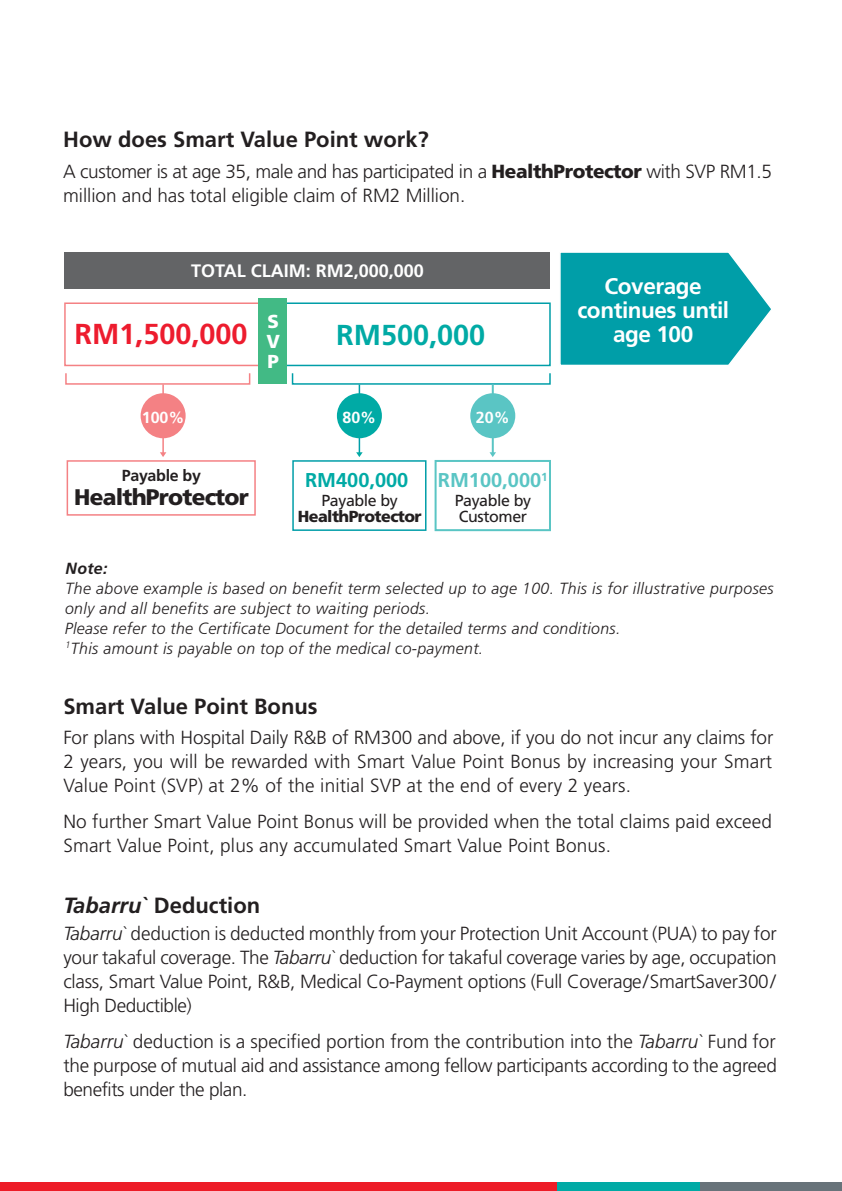
<style>
.page{position:relative;width:842px;height:1191px;background:#fff}
.page>*{position:absolute;margin:0;border:0;box-sizing:border-box;transform-origin:0 0}
.t1{font:700 28.8px "Frutiger";color:#ed1c2e}
.t2{font:700 28.8px "Frutiger";color:#00aaa5}
.t3{font:700 22.6px/24px "Frutiger";letter-spacing:-.02em;color:#fff;text-align:center}
.t4{font:900 22.6px "Frutiger";letter-spacing:-.035em;color:#231f20}
.t5{font:700 22px "Frutiger";color:#231f20}
.t6{font:700 20px "Frutiger";color:#5ac5c4}
.t7{font:700 20px "Frutiger";color:#00aaa5}
.t8{font:300 19px/24px "Frutiger";letter-spacing:-.005em;color:#231f20;text-align:justify}
.t9{font:900 18.8px/20px "Frutiger";color:#fff;text-align:justify}
.t10{font:700 18px "Frutiger";color:#fff}
.t11{font:italic 300 16px/17px "Frutiger";color:#231f20}
.t12{font:16px/16px "Frutiger";letter-spacing:-.025em;color:#231f20}
.t13{font:900 16px "Frutiger";letter-spacing:-.035em;color:#231f20}
.t14{font:700 16px "Frutiger";color:#fff}
.t15{font:700 16px "Frutiger";letter-spacing:-.02em;color:#231f20}
.t16{font:italic 700 16px "Frutiger";color:#231f20}
.s1{font-weight:900}
.s2{font-style:italic}
</style>
<div class="page">
<div style="left:64px;top:302px;width:209px;height:64px;border:2px solid #f48184"></div>
<div style="left:283px;top:302px;width:268px;height:64px;background:#fff;border:2px solid #009ea8"></div>
<svg style="left:560px;top:252px;width:211px;height:113px;background:#1da9b1"></svg>
<div style="left:67px;top:460px;width:189px;height:55px;background:#fff;border:2px solid #f48184"></div>
<div style="left:292px;top:460px;width:134px;height:71px;background:#fff;border:2px solid #009ea8"></div>
<div style="left:435px;top:460px;width:116px;height:71px;border:2px solid #5ac5c4"></div>
<div style="left:292px;top:372px;width:259px;height:13px;background:#fff;border:2px solid #009ea8"></div>
<div style="left:65px;top:372px;width:185px;height:13px;border:2px solid #f48184"></div>
<hr style="left:359px;top:384px;width:1px;height:70px;background:#009ea8">
<svg style="left:356px;top:452px;width:7px;height:5px"></svg>
<hr style="left:492px;top:384px;width:2px;height:70px;background:#5ac5c4">
<svg style="left:489px;top:452px;width:7px;height:5px"></svg>
<hr style="left:162px;top:384px;width:2px;height:70px;background:#f48184">
<svg style="left:160px;top:452px;width:6px;height:5px"></svg>
<div style="left:65px;top:252px;width:485px;height:36px;background:#636466"></div>
<div style="left:258px;top:299px;width:29px;height:85px;background:#42ba85"></div>
<div style="left:141px;top:393px;width:45px;height:45px;background:#f48184;border-radius:50%"></div>
<div style="left:337px;top:393px;width:45px;height:45px;background:#00aaa5;border-radius:50%"></div>
<div style="left:470px;top:393px;width:45px;height:45px;background:#5ac5c4;border-radius:50%"></div>
<div style="left:0;top:1182px;width:558px;height:9px;background:#ed1c27"></div>
<div style="left:692px;top:1182px;width:150px;height:9px;background:#68737a"></div>
<div style="left:557px;top:1182px;width:143px;height:9px;background:#00aaa5"></div>
<p class="t5" style="left:63px;top:126px;width:367px">How does Smart Value Point work?</p>
<p class="t8" style="left:63px;top:160px;width:710px">A customer is at age 35, male and has participated in a <span class="s1">HealthProtector</span> with SVP RM1.5 million and has total eligible claim of RM2 Million.</p>
<p class="t10" style="left:191px;top:260px;width:234px">TOTAL CLAIM: RM2,000,000</p>
<p class="t9" style="left:267px;top:311px;width:15px">S V P</p>
<h1 class="t1" style="left:74px;top:317px;width:175px">RM1,500,000</h1>
<h1 class="t2" style="left:336px;top:318px;width:151px">RM500,000</h1>
<p class="t14" style="left:142px;top:408px;width:44px">100%</p>
<p class="t14" style="left:342px;top:408px;width:35px">80%</p>
<p class="t14" style="left:476px;top:408px;width:35px">20%</p>
<p class="t15" style="left:122px;top:466px;width:81px">Payable by</p>
<p class="t4" style="left:74px;top:483px;width:176px">HealthProtector</p>
<p class="t12" style="left:321px;top:492px;width:78px">Payable by</p>
<p class="t13" style="left:298px;top:506px;width:125px">HealthProtector</p>
<p class="t7" style="left:305px;top:468px;width:105px">RM400,000</p>
<p class="t6" style="left:438px;top:468px;width:111px">RM100,000<sup>1</sup></p>
<p class="t12" style="left:455px;top:492px;width:78px">Payable by<br>Customer</p>
<p class="t3" style="left:577px;top:274px;width:153px">Coverage continues until age 100</p>
<p class="t16" style="left:65px;top:559px;width:43px;rotate:-1deg">Note:</p>
<p class="t11" style="left:65px;top:586px;width:710px;rotate:-1deg">The above example is based on benefit term selected up to age 100. This is for illustrative purposes only and all benefits are subject to waiting periods.</p>
<p class="t11" style="left:65px;top:624px;width:557px;line-height:18.6px;rotate:-1deg">Please refer to the Certificate Document for the detailed terms and conditions.<br><sup>1</sup>This amount is payable on top of the medical co-payment.</p>
<p class="t5" style="left:63px;top:693px;width:256px">Smart Value Point Bonus</p>
<p class="t8" style="left:63px;top:725px;width:711px">For plans with Hospital Daily R&amp;B of RM300 and above, if you do not incur any claims for 2 years, you will be rewarded with Smart Value Point Bonus by increasing your Smart Value Point (SVP) at 2% of the initial SVP at the end of every 2 years.</p>
<p class="t8" style="left:63px;top:809px;width:710px">No further Smart Value Point Bonus will be provided when the total claims paid exceed<br>Smart Value Point, plus any accumulated Smart Value Point Bonus.</p>
<p class="t5" style="left:63px;top:892px;width:198px"><span class="s2">Tabarru`</span> Deduction</p>
<p class="t8" style="left:63px;top:921px;width:715px"><span class="s2">Tabarru`</span> deduction is deducted monthly from your Protection Unit Account (PUA) to pay for your takaful coverage. The <span class="s2">Tabarru`</span> deduction for takaful coverage varies by age, occupation class, Smart Value Point, R&amp;B, Medical Co-Payment options (Full Coverage/SmartSaver300/ High Deductible)</p>
<p class="t8" style="left:63px;top:1029px;width:715px"><span class="s2">Tabarru`</span> deduction is a specified portion from the contribution into the <span class="s2">Tabarru`</span> Fund for the purpose of mutual aid and assistance among fellow participants according to the agreed benefits under the plan.</p>
</div>
